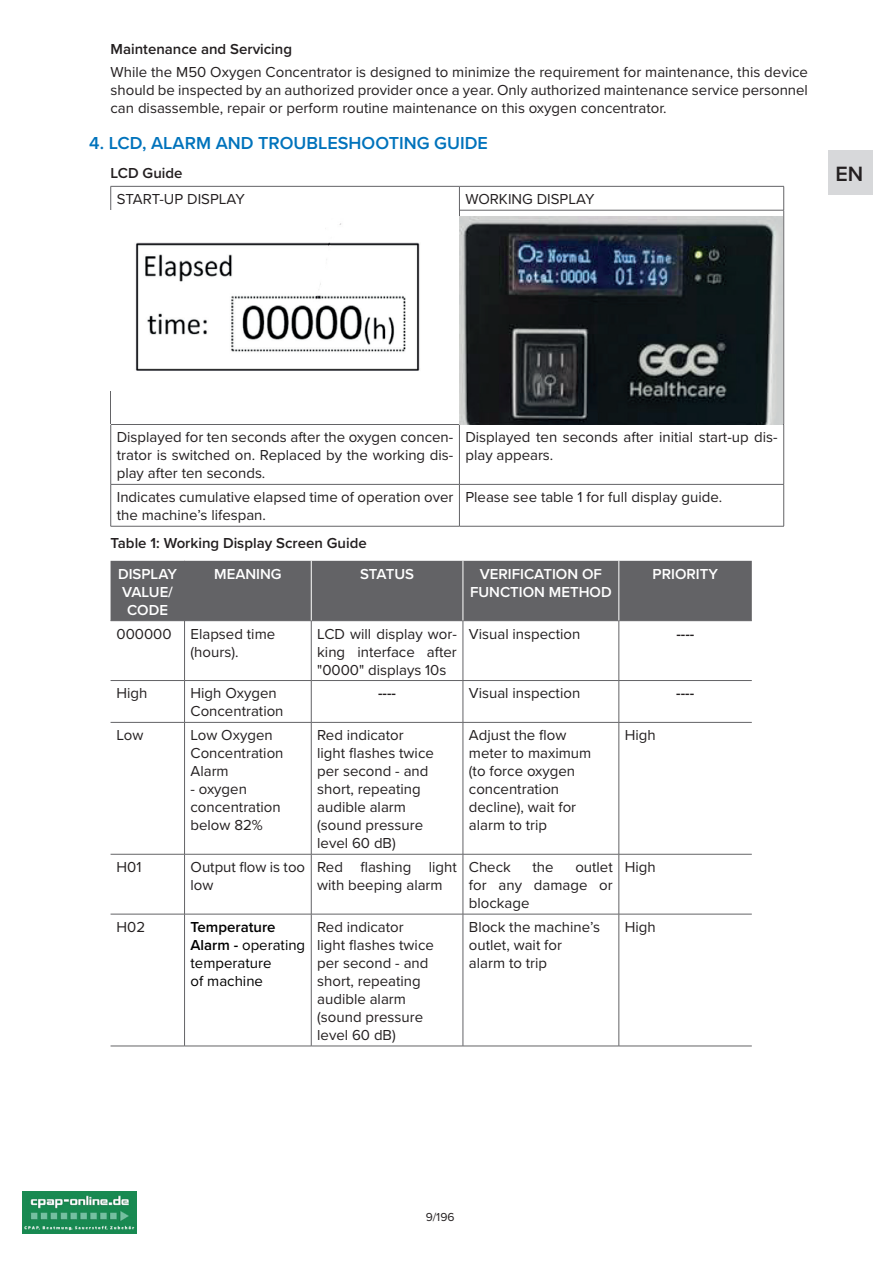
<style>
.page{position:relative;width:893px;height:1263px;background:#fff}
.page>*{position:absolute;margin:0;border:0;box-sizing:border-box;transform-origin:0 0}
.t1{font:600 21.45px "Proxima Nova";color:#231f20}
.t2{font:600 18px "Proxima Nova";color:#0073bc}
.t3{font:15px/18px "Proxima Nova";color:#231f20}
.t4{font:600 15px "Proxima Nova";color:#231f20}
.t5{font:600 15px/18px "Proxima Nova";color:#fff;text-align:center}
.t6{font:15px/18px "Proxima Nova";color:#000001}
.t7{font:12px "Proxima Nova";color:#231f20}
.s1{font-weight:600}
</style>
<div class="page">
<img style="left:23px;top:1191px;width:114px;height:42px">
<div style="left:828px;top:150px;width:45px;height:44px;background:#d7d8da"></div>
<hr style="left:111px;top:186px;width:348px;height:1px;background:#636366">
<svg style="left:110px;top:187px;width:1px;height:23px"></svg>
<hr style="left:459px;top:186px;width:325px;height:1px;background:#636366">
<svg style="left:459px;top:187px;width:1px;height:23px"></svg>
<svg style="left:783px;top:187px;width:1px;height:23px"></svg>
<hr style="left:111px;top:210px;width:348px;height:1px;background:#636366">
<hr style="left:111px;top:210px;width:1px;height:214px;background:#636366">
<hr style="left:459px;top:210px;width:325px;height:1px;background:#636366">
<hr style="left:459px;top:210px;width:1px;height:214px;background:#636366">
<hr style="left:783px;top:210px;width:1px;height:214px;background:#636366">
<hr style="left:111px;top:424px;width:348px;height:1px;background:#636366">
<hr style="left:110px;top:425px;width:1px;height:59px;background:#636366">
<hr style="left:459px;top:424px;width:325px;height:1px;background:#636366">
<hr style="left:459px;top:425px;width:1px;height:59px;background:#636366">
<hr style="left:783px;top:425px;width:1px;height:59px;background:#636366">
<hr style="left:111px;top:484px;width:348px;height:1px;background:#636366">
<hr style="left:110px;top:485px;width:1px;height:41px;background:#636366">
<hr style="left:459px;top:484px;width:325px;height:1px;background:#636366">
<hr style="left:459px;top:485px;width:1px;height:41px;background:#636366">
<hr style="left:783px;top:485px;width:1px;height:41px;background:#636366">
<hr style="left:111px;top:526px;width:348px;height:1px;background:#636366">
<hr style="left:459px;top:526px;width:325px;height:1px;background:#636366">
<img style="left:111px;top:210px;width:347px;height:180px">
<img style="left:460px;top:217px;width:322px;height:207px">
<div style="left:111px;top:561px;width:641px;height:59px;background:#636366"></div>
<hr style="left:111px;top:620px;width:73px;height:1px;background:#636366">
<hr style="left:185px;top:620px;width:126px;height:1px;background:#636366">
<hr style="left:311px;top:620px;width:152px;height:1px;background:#636366">
<hr style="left:463px;top:620px;width:156px;height:1px;background:#636366">
<hr style="left:619px;top:620px;width:133px;height:1px;background:#636366">
<hr style="left:311px;top:561px;width:1px;height:59px;background:#fff">
<hr style="left:463px;top:561px;width:1px;height:59px;background:#fff">
<hr style="left:111px;top:680px;width:74px;height:1px;background:#636366">
<hr style="left:185px;top:680px;width:126px;height:1px;background:#636366">
<hr style="left:311px;top:680px;width:152px;height:1px;background:#636366">
<hr style="left:463px;top:680px;width:156px;height:1px;background:#636366">
<hr style="left:619px;top:680px;width:133px;height:1px;background:#636366">
<hr style="left:111px;top:722px;width:74px;height:1px;background:#636366">
<hr style="left:185px;top:722px;width:126px;height:1px;background:#636366">
<hr style="left:311px;top:722px;width:152px;height:1px;background:#636366">
<hr style="left:463px;top:722px;width:156px;height:1px;background:#636366">
<hr style="left:619px;top:722px;width:133px;height:1px;background:#636366">
<hr style="left:111px;top:854px;width:74px;height:1px;background:#636366">
<hr style="left:185px;top:854px;width:126px;height:1px;background:#636366">
<hr style="left:311px;top:854px;width:152px;height:1px;background:#636366">
<hr style="left:463px;top:854px;width:156px;height:1px;background:#636366">
<hr style="left:619px;top:854px;width:133px;height:1px;background:#636366">
<hr style="left:111px;top:914px;width:74px;height:1px;background:#636366">
<hr style="left:185px;top:914px;width:126px;height:1px;background:#636366">
<hr style="left:311px;top:914px;width:152px;height:1px;background:#636366">
<hr style="left:463px;top:914px;width:156px;height:1px;background:#636366">
<hr style="left:619px;top:914px;width:133px;height:1px;background:#636366">
<hr style="left:111px;top:1046px;width:74px;height:1px;background:#636366">
<hr style="left:185px;top:1046px;width:126px;height:1px;background:#636366">
<hr style="left:311px;top:1046px;width:152px;height:1px;background:#636366">
<hr style="left:463px;top:1046px;width:156px;height:1px;background:#636366">
<hr style="left:619px;top:1046px;width:133px;height:1px;background:#636366">
<hr style="left:311px;top:621px;width:1px;height:59px;background:#636366">
<hr style="left:463px;top:621px;width:1px;height:59px;background:#636366">
<hr style="left:311px;top:681px;width:1px;height:41px;background:#636366">
<hr style="left:463px;top:681px;width:1px;height:41px;background:#636366">
<hr style="left:311px;top:722px;width:1px;height:132px;background:#636366">
<hr style="left:463px;top:722px;width:1px;height:132px;background:#636366">
<hr style="left:311px;top:854px;width:1px;height:60px;background:#636366">
<hr style="left:463px;top:854px;width:1px;height:60px;background:#636366">
<hr style="left:311px;top:914px;width:1px;height:132px;background:#636366">
<hr style="left:463px;top:914px;width:1px;height:132px;background:#636366">
<hr style="left:619px;top:561px;width:1px;height:59px;background:#fff">
<hr style="left:619px;top:621px;width:1px;height:59px;background:#636366">
<hr style="left:619px;top:681px;width:1px;height:41px;background:#636366">
<hr style="left:619px;top:722px;width:1px;height:132px;background:#636366">
<hr style="left:619px;top:854px;width:1px;height:60px;background:#636366">
<hr style="left:619px;top:914px;width:1px;height:132px;background:#636366">
<hr style="left:184px;top:561px;width:1px;height:60px;background:#636366">
<hr style="left:184px;top:621px;width:1px;height:59px;background:#636366">
<hr style="left:184px;top:681px;width:1px;height:41px;background:#636366">
<hr style="left:184px;top:722px;width:1px;height:132px;background:#636366">
<hr style="left:184px;top:854px;width:1px;height:60px;background:#636366">
<hr style="left:184px;top:914px;width:1px;height:132px;background:#636366">
<p class="t4" style="left:111px;top:38px;width:183px">Maintenance and Servicing</p>
<p class="t3" style="left:111px;top:62px;width:699px;text-align:justify">While the M50 Oxygen Concentrator is designed to minimize the requirement for maintenance, this device should be inspected by an authorized provider once a year. Only authorized maintenance service personnel can disassemble, repair or perform routine maintenance on this oxygen concentrator.</p>
<p class="t2" style="left:89px;top:130px;width:400px">4. LCD, ALARM AND TROUBLESHOOTING GUIDE</p>
<p class="t4" style="left:111px;top:162px;width:73px">LCD Guide</p>
<p class="t3" style="left:117px;top:190px;width:130px">START-UP DISPLAY</p>
<p class="t3" style="left:465px;top:190px;width:130px">WORKING DISPLAY</p>
<h1 class="t1" style="left:835px;top:157px;width:29px">EN</h1>
<p class="t3" style="left:117px;top:428px;width:338px;text-align:justify">Displayed for ten seconds after the oxygen concen&shy;trator is switched on. Replaced by the working dis&shy;play after ten seconds.</p>
<p class="t3" style="left:465px;top:428px;width:314px">Displayed ten seconds after initial start-up dis&shy;play appears.</p>
<p class="t3" style="left:117px;top:488px;width:338px">Indicates cumulative elapsed time of operation over the machine’s lifespan.</p>
<p class="t3" style="left:465px;top:488px;width:258px">Please see table 1 for full display guide.</p>
<p class="t4" style="left:111px;top:532px;width:258px">Table 1: Working Display Screen Guide</p>
<p class="t5" style="left:118px;top:564px;width:60px">DISPLAY<br>VALUE/<br>CODE</p>
<p class="t5" style="left:214px;top:564px;width:69px">MEANING</p>
<p class="t5" style="left:360px;top:564px;width:55px">STATUS</p>
<p class="t5" style="left:470px;top:564px;width:143px">VERIFICATION OF<br>FUNCTION METHOD</p>
<p class="t5" style="left:653px;top:564px;width:67px">PRIORITY</p>
<p class="t3" style="left:117px;top:624px;width:57px">000000</p>
<p class="t3" style="left:191px;top:624px;width:86px">Elapsed time (hours).</p>
<p class="t3" style="left:317px;top:624px;width:141px;text-align:justify">LCD will display wor&shy;king interface after "0000" displays 10s</p>
<p class="t3" style="left:469px;top:624px;width:113px">Visual inspection</p>
<p class="t4" style="left:676px;top:622px;width:19px">----</p>
<p class="t3" style="left:117px;top:684px;width:32px">High</p>
<p class="t3" style="left:191px;top:684px;width:95px">High Oxygen<br>Concentration</p>
<p class="t4" style="left:378px;top:682px;width:19px">----</p>
<p class="t3" style="left:469px;top:684px;width:113px">Visual inspection</p>
<p class="t4" style="left:676px;top:682px;width:19px">----</p>
<p class="t3" style="left:117px;top:725px;width:28px">Low</p>
<p class="t3" style="left:191px;top:725px;width:95px">Low Oxygen<br>Concentration<br>Alarm</p>
<p class="t3" style="left:191px;top:779px;width:92px">- oxygen concentration below 82%</p>
<p class="t3" style="left:317px;top:725px;width:118px">Red indicator light flashes twice per second - and short, repeating audible alarm (sound pressure level 60 dB)</p>
<p class="t3" style="left:469px;top:725px;width:124px">Adjust the flow meter to maximum (to force oxygen concentration decline), wait for alarm to trip</p>
<p class="t3" style="left:625px;top:725px;width:32px">High</p>
<p class="t3" style="left:117px;top:857px;width:26px">H01</p>
<p class="t3" style="left:191px;top:857px;width:116px">Output flow is too low</p>
<p class="t3" style="left:317px;top:857px;width:141px">Red flashing light with beeping alarm</p>
<p class="t3" style="left:469px;top:857px;width:43px">Check</p>
<p class="t3" style="left:533px;top:857px;width:23px">the</p>
<p class="t3" style="left:469px;top:857px;width:145px;text-align:justify;text-indent:106px">outlet for any damage or blockage</p>
<p class="t3" style="left:625px;top:857px;width:32px">High</p>
<p class="t3" style="left:117px;top:917px;width:30px">H02</p>
<p class="t6" style="left:191px;top:917px;width:116px"><span class="s1">Temperature<br>Alarm -</span> operating temperature<br>of machine</p>
<p class="t3" style="left:317px;top:917px;width:118px">Red indicator light flashes twice per second - and short, repeating audible alarm (sound pressure level 60 dB)</p>
<p class="t3" style="left:469px;top:917px;width:133px">Block the machine’s outlet, wait for alarm to trip</p>
<p class="t3" style="left:625px;top:917px;width:32px">High</p>
<p class="t7" style="left:426px;top:1208px;width:30px">9/196</p>
</div>
